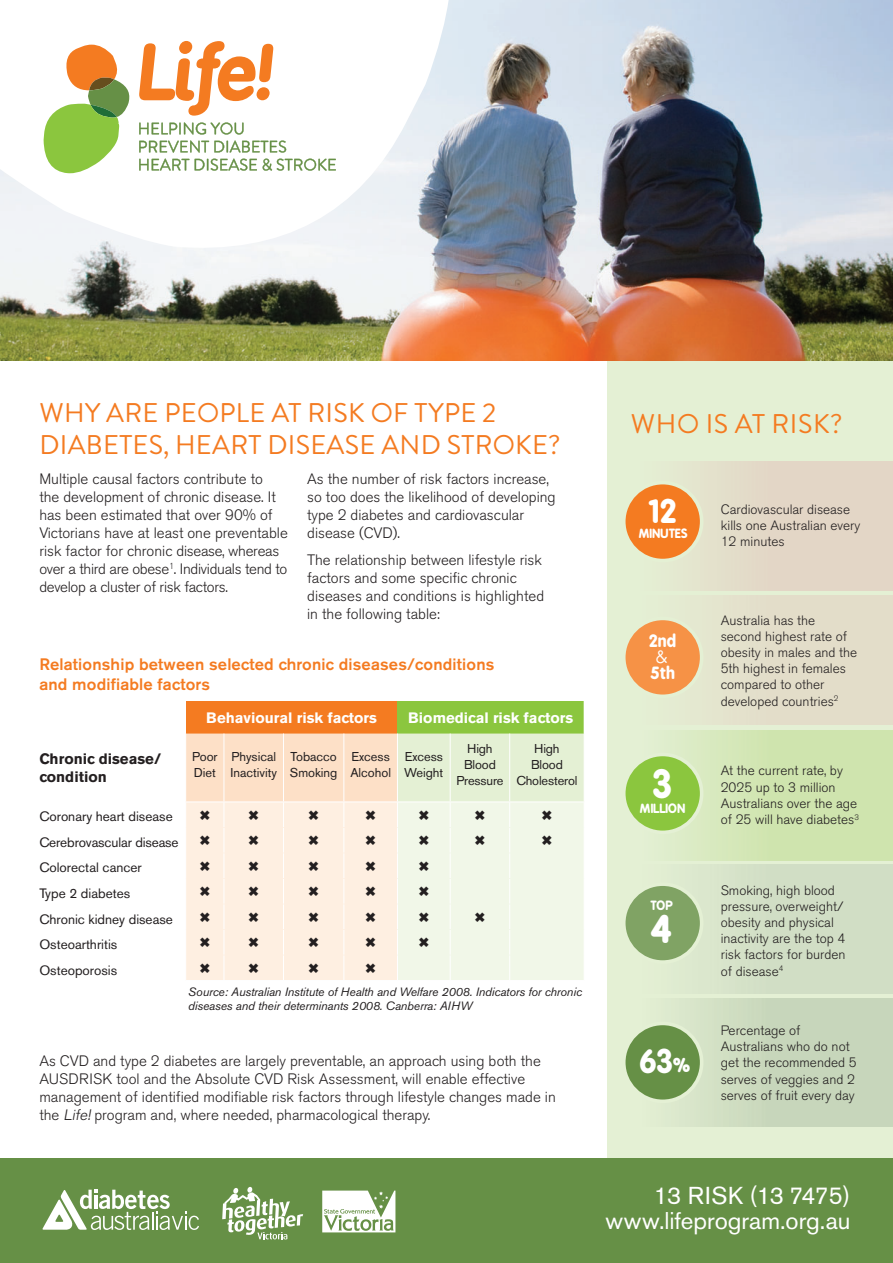
<style>
.page{position:relative;width:893px;height:1263px;background:#fff}
.page>*{position:absolute;margin:0;border:0;box-sizing:border-box;transform-origin:0 0}
.t1{font:700 37.8px "B Preplay";color:#fff}
.t2{font:700 31.65px "B Preplay";color:#fff}
.t3{font:27px/32.4px "Brandon Grotesque";letter-spacing:.01em;color:#f47b21}
.t4{font:24.3px "Akzidenz Grotesk BE";letter-spacing:-.02em;color:#fff}
.t5{font:24px "Akzidenz Grotesk BE";color:#fff}
.t6{font:700 16.65px "B Preplay";color:#fff}
.t7{font:16.65px "B Preplay";color:#fff}
.t8{font:500 16.5px/19.8px "Akzidenz Grotesk BE";letter-spacing:.01em;color:#f47b21}
.t9{font:300 15px/18px "Akzidenz Grotesk BE";color:#231f20}
.t10{font:700 15px "Akzidenz Grotesk BE";color:#fff}
.t11{font:700 15px/18px "Akzidenz Grotesk BE";color:#231f20}
.t12{font:300 13.5px/16.2px "Akzidenz Grotesk BE";color:#231f20}
.t13{font:13.5px "Akzidenz Grotesk BE";color:#231f20}
.t14{font:12.75px/15.8px "Akzidenz Grotesk BE";color:#231f20}
.t15{font:700 12.15px "B Preplay";color:#fff}
.t16{font:italic 12px/14.4px "Akzidenz Grotesk BE";letter-spacing:-.01em;color:#231f20}
.s1{font-style:italic}
.s2{font-size:18.45px}
</style>
<div class="page">
<div style="left:607px;top:358px;width:286px;height:805px;background:#e4f0d4"></div>
<div style="left:621px;top:865px;width:272px;height:128px;background:linear-gradient(to right,#e2eed3,#ccd9c1)"></div>
<div style="left:621px;top:998px;width:272px;height:129px;background:linear-gradient(to right,#e1edd1,#bfcfb4)"></div>
<img style="left:0;top:0;width:893px;height:360px">
<div style="left:0;top:1159px;width:893px;height:104px;background:#669046"></div>
<div style="left:186px;top:701px;width:211px;height:32px;background:#f47b21"></div>
<div style="left:397px;top:701px;width:187px;height:32px;background:#8bc63e"></div>
<div style="left:624px;top:1023px;width:78px;height:78px;background:#669046;border-radius:50%"></div>
<div style="left:622px;top:1021px;width:81px;height:82px;border:4px solid #e4f0d4;border-radius:50%"></div>
<div style="left:621px;top:461px;width:272px;height:129px;background:linear-gradient(to right,#e4edd2,#e3cfc2)"></div>
<div style="left:621px;top:596px;width:272px;height:128px;background:linear-gradient(to right,#e4eed3,#e3d8c6)"></div>
<div style="left:624px;top:884px;width:78px;height:78px;background:#80a364;border-radius:50%"></div>
<div style="left:622px;top:882px;width:81px;height:82px;border:4px solid #e4f0d4;border-radius:50%"></div>
<svg style="left:0;top:0;width:477px;height:255px"></svg>
<svg style="left:139px;top:41px;width:134px;height:75px"></svg>
<svg style="left:44px;top:45px;width:87px;height:128px"></svg>
<svg style="left:139px;top:122px;width:147px;height:31px"></svg>
<svg style="left:139px;top:159px;width:50px;height:12px"></svg>
<svg style="left:195px;top:159px;width:62px;height:12px"></svg>
<svg style="left:263px;top:159px;width:73px;height:12px"></svg>
<svg style="left:42px;top:1189px;width:157px;height:41px"></svg>
<svg style="left:322px;top:1190px;width:73px;height:42px"></svg>
<svg style="left:222px;top:1187px;width:81px;height:52px"></svg>
<div style="left:623px;top:731px;width:270px;height:129px;background:linear-gradient(to right,#e1eed0,#c9e1a4)"></div>
<div style="left:624px;top:754px;width:78px;height:78px;background:#8bc63e;border-radius:50%"></div>
<div style="left:622px;top:753px;width:81px;height:81px;border:4px solid #e4f0d4;border-radius:50%"></div>
<div style="left:624px;top:618px;width:78px;height:78px;background:#f69246;border-radius:50%"></div>
<div style="left:622px;top:617px;width:81px;height:81px;border:4px solid #e4f0d4;border-radius:50%"></div>
<div style="left:624px;top:483px;width:78px;height:77px;background:#f47b21;border-radius:50%"></div>
<div style="left:622px;top:481px;width:81px;height:81px;border:4px solid #e4f0d4;border-radius:50%"></div>
<svg style="left:186px;top:733px;width:398px;height:247px;background:#f6efdd"></svg>
<h3 class="t3" style="left:40px;top:397px;width:523px">WHY ARE PEOPLE AT RISK OF TYPE 2<br>DIABETES, HEART DISEASE AND STROKE?</h3>
<p class="t9" style="left:39px;top:472px;width:250px">Multiple causal factors contribute to<br>the development of chronic disease. It has been estimated that over 90% of Victorians have at least one preventable risk factor for chronic disease, whereas over a third are obese<sup>1</sup>. Individuals tend to develop a cluster of risk factors.</p>
<p class="t9" style="left:307px;top:472px;width:250px">As the number of risk factors increase, so too does the likelihood of developing type 2 diabetes and cardiovascular disease (CVD).</p>
<p class="t9" style="left:307px;top:552px;width:238px">The relationship between lifestyle risk factors and some specific chronic diseases and conditions is highlighted in the following table:</p>
<p class="t8" style="left:39px;top:655px;width:457px">Relationship between selected chronic diseases/conditions and modifiable factors</p>
<p class="t10" style="left:206px;top:712px;width:172px">Behavioural risk factors</p>
<p class="t10" style="left:408px;top:712px;width:167px">Biomedical risk factors</p>
<p class="t11" style="left:39px;top:751px;width:123px">Chronic disease/ condition</p>
<p class="t14" style="left:192px;top:750px;width:27px">Poor<br>Diet</p>
<p class="t14" style="left:230px;top:750px;width:48px">Physical<br>Inactivity</p>
<p class="t14" style="left:290px;top:750px;width:49px">Tobacco<br>Smoking</p>
<p class="t14" style="left:350px;top:750px;width:42px">Excess<br>Alcohol</p>
<p class="t14" style="left:404px;top:750px;width:41px">Excess<br>Weight</p>
<p class="t14" style="left:456px;top:742px;width:49px;text-align:center">High<br>Blood<br>Pressure</p>
<p class="t14" style="left:516px;top:742px;width:63px;text-align:center">High<br>Blood<br>Cholesterol</p>
<p class="t13" style="left:39px;top:812px;width:135px">Coronary heart disease</p>
<p class="t13" style="left:39px;top:837px;width:141px">Cerebrovascular disease</p>
<p class="t13" style="left:39px;top:863px;width:104px">Colorectal cancer</p>
<p class="t13" style="left:39px;top:888px;width:92px">Type 2 diabetes</p>
<p class="t13" style="left:39px;top:914px;width:135px">Chronic kidney disease</p>
<p class="t13" style="left:39px;top:939px;width:79px">Osteoarthritis</p>
<p class="t13" style="left:39px;top:965px;width:79px">Osteoporosis</p>
<p class="t16" style="left:188px;top:986px;width:395px">Source: Australian Institute of Health and Welfare 2008. Indicators for chronic diseases and their determinants 2008. Canberra: AIHW</p>
<p class="t9" style="left:39px;top:1053px;width:518px">As CVD and type 2 diabetes are largely preventable, an approach using both the AUSDRISK tool and the Absolute CVD Risk Assessment, will enable effective management of identified modifiable risk factors through lifestyle changes made in the <span class="s1">Life!</span> program and, where needed, pharmacological therapy.</p>
<h3 class="t3" style="left:631px;top:408px;width:213px">WHO IS AT RISK?</h3>
<h2 class="t2" style="left:649px;top:497px;width:30px">12</h2>
<p class="t15" style="left:639px;top:528px;width:50px">MINUTES</p>
<p class="t6" style="left:649px;top:634px;width:29px">2nd</p>
<p class="t7" style="left:657px;top:650px;width:14px">&amp;</p>
<p class="t6" style="left:651px;top:665px;width:26px">5th</p>
<h1 class="t1" style="left:653px;top:767px;width:22px">3</h1>
<p class="t15" style="left:640px;top:802px;width:47px">MILLION</p>
<p class="t15" style="left:650px;top:900px;width:24px">TOP</p>
<h1 class="t1" style="left:651px;top:912px;width:24px">4</h1>
<h2 class="t2" style="left:640px;top:1047px;width:52px">63<span class="s2">%</span></h2>
<p class="t12" style="left:721px;top:503px;width:141px">Cardiovascular disease kills one Australian every<br>12 minutes</p>
<p class="t12" style="left:721px;top:613px;width:138px">Australia has the second highest rate of obesity in males and the<br>5th highest in females compared to other developed countries<sup>2</sup></p>
<p class="t12" style="left:721px;top:764px;width:140px">At the current rate, by<br>2025 up to 3 million<br>Australians over the age of 25 will have diabetes<sup>3</sup></p>
<p class="t12" style="left:721px;top:883px;width:126px">Smoking, high blood pressure, overweight/ obesity and physical inactivity are the top 4 risk factors for burden of disease<sup>4</sup></p>
<p class="t12" style="left:721px;top:1024px;width:137px">Percentage of<br>Australians who do not get the recommended 5 serves of veggies and 2 serves of fruit every day</p>
<h3 class="t4" style="left:654px;top:1187px;width:198px">13 RISK (13 7475)</h3>
<h3 class="t5" style="left:605px;top:1212px;width:247px">www.lifeprogram.org.au</h3>
</div>
